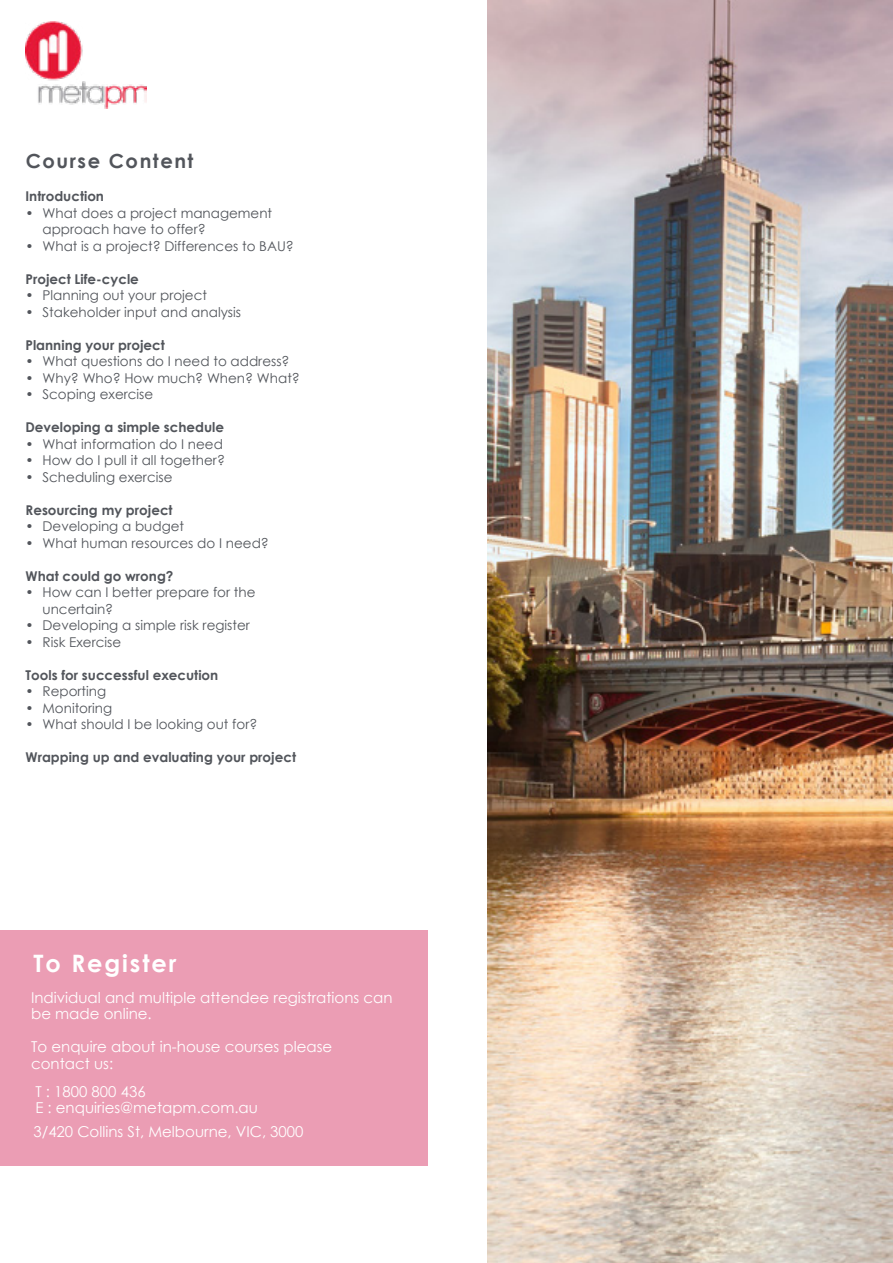
<style>
.page{position:relative;width:893px;height:1263px;background:#fff}
.page>*{position:absolute;margin:0;border:0;box-sizing:border-box;transform-origin:0 0}
.t1{font:700 24px "Century Gothic";letter-spacing:.08em;color:#fff}
.t2{font:700 19.5px "Century Gothic";letter-spacing:.08em;color:#52555b}
.t3{font:15px/16.5px "Century Gothic";color:#fff}
.t4{font:13.5px/16.5px "Century Gothic";color:#52555b}
.t5{font:700 13.5px "Century Gothic";color:#52555b}
</style>
<div class="page">
<img style="left:26px;top:22px;width:121px;height:87px">
<img style="left:488px;top:0;width:405px;height:1263px">
<div style="left:0;top:930px;width:427px;height:235px;background:#eb9db4"></div>
<h2 class="t2" style="left:26px;top:146px;width:169px">Course Content</h2>
<p class="t5" style="left:26px;top:186px;width:80px">Introduction</p>
<p class="t4" style="left:43px;top:204px;width:231px;text-indent:-17px">• What does a project management approach have to offer?</p>
<p class="t4" style="left:26px;top:237px;width:270px">• What is a project? Differences to BAU?</p>
<p class="t5" style="left:26px;top:269px;width:115px">Project Life-cycle</p>
<p class="t4" style="left:26px;top:287px;width:183px">• Planning out your project</p>
<p class="t4" style="left:26px;top:303px;width:217px">• Stakeholder input and analysis</p>
<p class="t5" style="left:26px;top:335px;width:141px">Planning your project</p>
<p class="t4" style="left:26px;top:353px;width:266px">• What questions do I need to address?</p>
<p class="t4" style="left:26px;top:369px;width:276px">• Why? Who? How much? When? What?</p>
<p class="t4" style="left:26px;top:386px;width:129px">• Scoping exercise</p>
<p class="t5" style="left:26px;top:417px;width:200px">Developing a simple schedule</p>
<p class="t4" style="left:26px;top:435px;width:199px">• What information do I need</p>
<p class="t4" style="left:26px;top:452px;width:201px">• How do I pull it all together?</p>
<p class="t4" style="left:26px;top:468px;width:148px">• Scheduling exercise</p>
<p class="t5" style="left:26px;top:500px;width:149px">Resourcing my project</p>
<p class="t4" style="left:26px;top:518px;width:160px">• Developing a budget</p>
<p class="t4" style="left:26px;top:534px;width:245px">• What human resources do I need?</p>
<p class="t5" style="left:26px;top:566px;width:149px">What could go wrong?</p>
<p class="t4" style="left:43px;top:584px;width:214px;text-indent:-17px">• How can I better prepare for the uncertain?</p>
<p class="t4" style="left:26px;top:617px;width:226px">• Developing a simple risk register</p>
<p class="t4" style="left:26px;top:633px;width:97px">• Risk Exercise</p>
<p class="t5" style="left:26px;top:665px;width:194px">Tools for successful execution</p>
<p class="t4" style="left:26px;top:683px;width:82px">• Reporting</p>
<p class="t4" style="left:26px;top:699px;width:88px">• Monitoring</p>
<p class="t4" style="left:26px;top:716px;width:233px">• What should I be looking out for?</p>
<p class="t5" style="left:26px;top:747px;width:272px">Wrapping up and evaluating your project</p>
<h1 class="t1" style="left:33px;top:944px;width:145px">To Register</h1>
<p class="t3" style="left:31px;top:989px;width:363px">Individual and multiple attendee registrations can be made online.</p>
<p class="t3" style="left:31px;top:1038px;width:303px">To enquire about in-house courses please contact us:</p>
<p class="t3" style="left:35px;top:1083px;width:224px">T : 1800 800 436<br>E : enquiries@metapm.com.au</p>
<p class="t3" style="left:33px;top:1123px;width:272px">3/420 Collins St, Melbourne, VIC, 3000</p>
</div>
